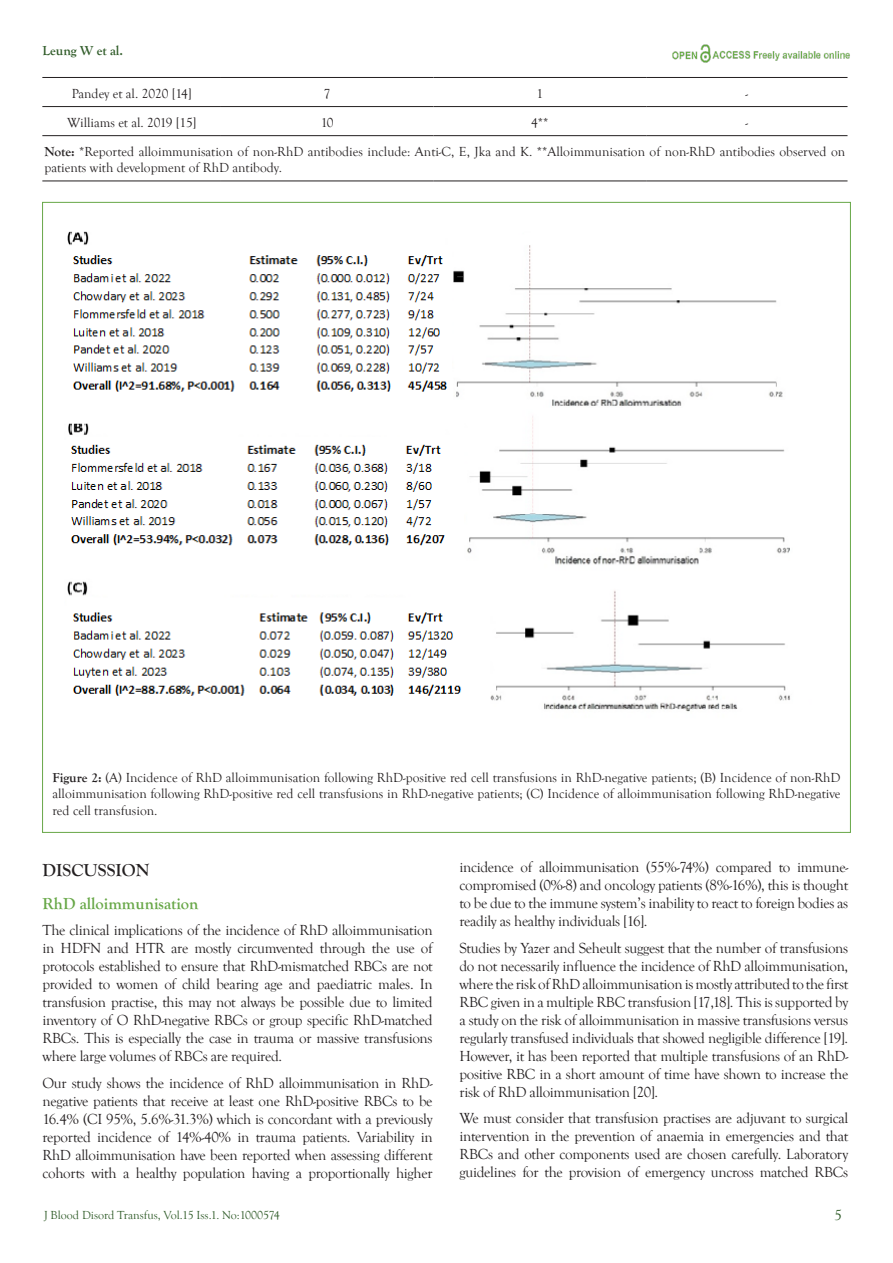
<style>
.page{position:relative;width:893px;height:1263px;background:#fff}
.page>*{position:absolute;margin:0;border:0;box-sizing:border-box;transform-origin:0 0}
.t1{font:700 18px "Goudy Old Style T";color:#231f20}
.t2{font:700 16.5px "Goudy Old Style T";color:#67a747}
.Body_Text_First_Indent{font:15px/18px "Goudy Old Style T";letter-spacing:-.02em;color:#231f20;text-align:justify}
.t3{font:15px "Goudy Old Style T";color:#2f5b28}
.t4{font:13.5px/16.2px "Goudy Old Style T";color:#231f20}
.t5{font:700 13.5px "Goudy Old Style T";color:#2f5b28}
.t6{font:12px "Goudy Old Style T";color:#2f5b28}
.s1{font-weight:700}
</style>
<div class="page">
<img style="left:672px;top:44px;width:178px;height:19px">
<hr style="left:42px;top:77px;width:179px;height:1px;background:#231f20">
<hr style="left:221px;top:77px;width:213px;height:1px;background:#231f20">
<hr style="left:434px;top:77px;width:212px;height:1px;background:#231f20">
<hr style="left:646px;top:77px;width:201px;height:1px;background:#231f20">
<hr style="left:42px;top:106px;width:179px;height:1px;background:#231f20">
<hr style="left:221px;top:106px;width:213px;height:1px;background:#231f20">
<hr style="left:434px;top:106px;width:212px;height:1px;background:#231f20">
<hr style="left:646px;top:106px;width:201px;height:1px;background:#231f20">
<hr style="left:42px;top:135px;width:179px;height:1px;background:#231f20">
<hr style="left:221px;top:135px;width:213px;height:1px;background:#231f20">
<hr style="left:434px;top:135px;width:212px;height:1px;background:#231f20">
<hr style="left:646px;top:135px;width:201px;height:1px;background:#231f20">
<hr style="left:42px;top:181px;width:179px;height:1px;background:#231f20">
<hr style="left:221px;top:181px;width:213px;height:1px;background:#231f20">
<hr style="left:434px;top:181px;width:212px;height:1px;background:#231f20">
<hr style="left:646px;top:181px;width:201px;height:1px;background:#231f20">
<img style="left:67px;top:231px;width:723px;height:481px">
<p class="t5" style="left:43px;top:43px;width:82px">Leung W et al.</p>
<p class="t4" style="left:72px;top:86px;width:121px">Pandey et al. 2020 [14]</p>
<p class="t4" style="left:324px;top:86px;width:8px">7</p>
<p class="t4" style="left:536px;top:86px;width:8px">1</p>
<p class="t4" style="left:745px;top:86px;width:4px">-</p>
<p class="t4" style="left:67px;top:115px;width:131px">Williams et al. 2019 [15]</p>
<p class="t4" style="left:321px;top:115px;width:14px">10</p>
<p class="t4" style="left:531px;top:115px;width:19px">4**</p>
<p class="t4" style="left:745px;top:115px;width:4px">-</p>
<p class="t4" style="left:44px;top:144px;width:802px"><span class="s1">Note:</span> *Reported alloimmunisation of non-RhD antibodies include: Anti-C, E, Jka and K. **Alloimmunisation of non-RhD antibodies observed on patients with development of RhD antibody.</p>
<p class="t4" style="left:52px;top:770px;width:790px;text-align:justify"><span class="s1">Figure 2:</span> (A) Incidence of RhD alloimmunisation following RhD-positive red cell transfusions in RhD-negative patients; (B) Incidence of non-RhD alloimmunisation following RhD-positive red cell transfusions in RhD-negative patients; (C) Incidence of alloimmunisation following RhD-negative red cell transfusion.</p>
<p class="t1" style="left:43px;top:860px;width:108px">DISCUSSION</p>
<p class="t2" style="left:43px;top:894px;width:158px">RhD alloimmunisation</p>
<p class="Body_Text_First_Indent" style="left:43px;top:922px;width:392px">The clinical implications of the incidence of RhD alloimmunisation in HDFN and HTR are mostly circumvented through the use of protocols established to ensure that RhD-mismatched RBCs are not provided to women of child bearing age and paediatric males. In transfusion practise, this may not always be possible due to limited inventory of O RhD-negative RBCs or group specific RhD-matched RBCs. This is especially the case in trauma or massive transfusions where large volumes of RBCs are required.</p>
<p class="Body_Text_First_Indent" style="left:43px;top:1074px;width:392px">Our study shows the incidence of RhD alloimmunisation in RhD&shy;negative patients that receive at least one RhD-positive RBCs to be 16.4% (CI 95%, 5.6%-31.3%) which is concordant with a previously reported incidence of 14%-40% in trauma patients. Variability in RhD alloimmunisation have been reported when assessing different cohorts with a healthy population having a proportionally higher</p>
<p class="t6" style="left:44px;top:1209px;width:237px">J Blood Disord Transfus, Vol.15 Iss.1. No:1000574</p>
<p class="Body_Text_First_Indent" style="left:459px;top:859px;width:390px">incidence of alloimmunisation (55%-74%) compared to immune&shy;compromised (0%-8) and oncology patients (8%-16%), this is thought to be due to the immune system’s inability to react to foreign bodies as readily as healthy individuals [16].</p>
<p class="Body_Text_First_Indent" style="left:459px;top:939px;width:390px">Studies by Yazer and Seheult suggest that the number of transfusions do not necessarily influence the incidence of RhD alloimmunisation, where the risk of RhD alloimmunisation is mostly attributed to the first RBC given in a multiple RBC transfusion [17,18]. This is supported by a study on the risk of alloimmunisation in massive transfusions versus regularly transfused individuals that showed negligible difference [19].<br>However, it has been reported that multiple transfusions of an RhD&shy;positive RBC in a short amount of time have shown to increase the risk of RhD alloimmunisation [20].</p>
<p class="Body_Text_First_Indent" style="left:459px;top:1110px;width:390px">We must consider that transfusion practises are adjuvant to surgical intervention in the prevention of anaemia in emergencies and that RBCs and other components used are chosen carefully. Laboratory guidelines for the provision of emergency uncross matched RBCs</p>
<p class="t3" style="left:834px;top:1207px;width:9px">5</p>
</div>
